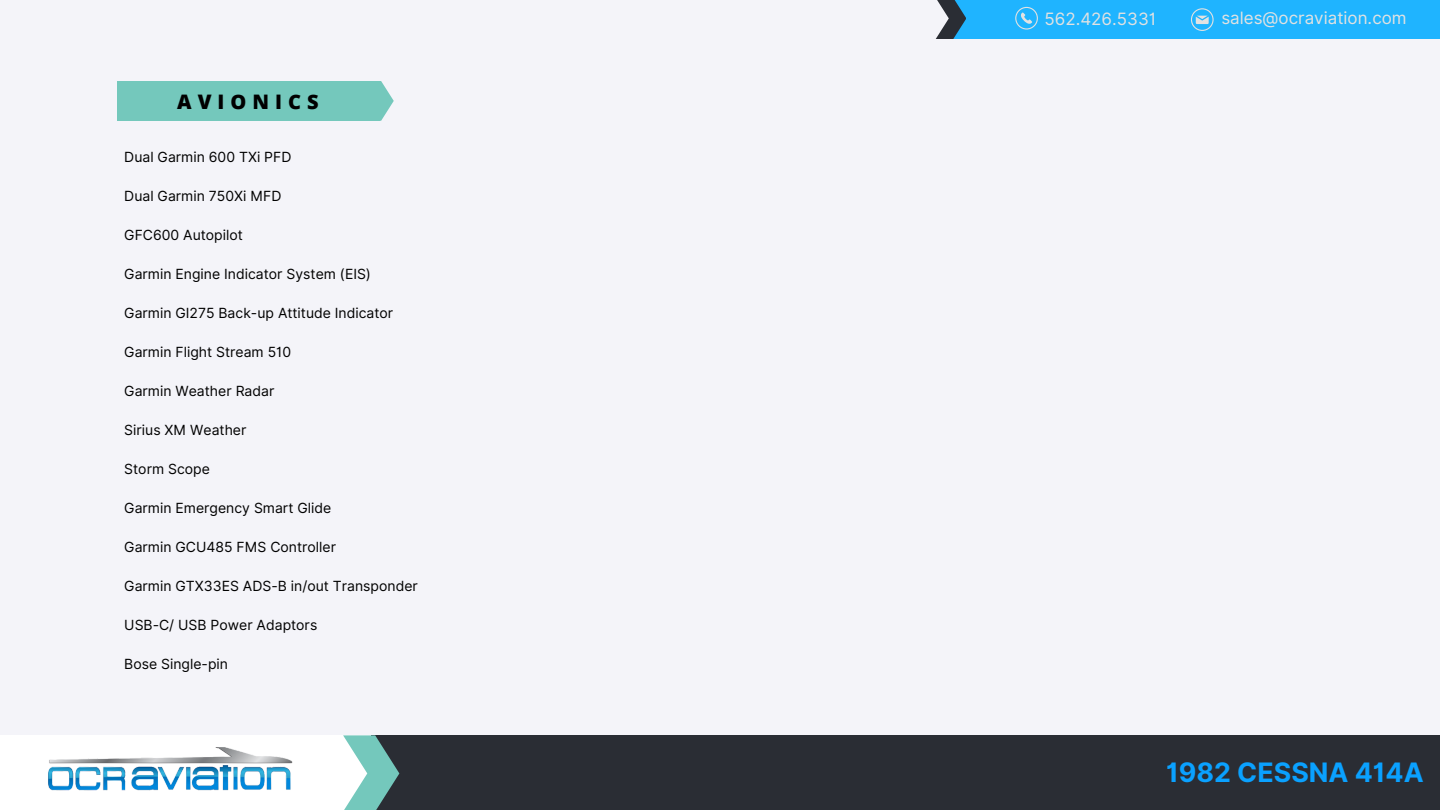
<style>
.page{position:relative;width:1440px;height:810px;background:#f4f4f9}
.page>*{position:absolute;margin:0;border:0;box-sizing:border-box;transform-origin:0 0}
.t1{font:700 26.8px "Inter";color:#0aa1ff}
.t2{font:800 20px "Open Sans";letter-spacing:.3em;color:#000}
.t3{font:17px "Inter";color:#e2e2e2}
.t4{font:14px "Inter";color:#000}
</style>
<div class="page">
<div style="left:953px;top:0;width:487px;height:39px;background:#1fb4ff"></div>
<svg style="left:1015px;top:7px;width:23px;height:22px"></svg>
<svg style="left:1191px;top:8px;width:22px;height:23px"></svg>
<div style="left:0;top:735px;width:994px;height:75px;background:#fff"></div>
<div style="left:372px;top:735px;width:1068px;height:75px;background:#2a2d34"></div>
<img style="left:48px;top:747px;width:245px;height:44px">
<svg style="left:343px;top:735px;width:56px;height:75px"></svg>
<div style="left:117px;top:81px;width:262px;height:40px;background:#74c8bc"></div>
<svg style="left:379px;top:81px;width:15px;height:40px"></svg>
<svg style="left:936px;top:0;width:30px;height:39px"></svg>
<p class="t2" style="left:177px;top:87px;width:143px">AVIONICS</p>
<h3 class="t4" style="left:124px;top:149px;width:169px">Dual Garmin 600 TXi PFD</h3>
<h2 class="t4" style="left:124px;top:188px;width:159px">Dual Garmin 750Xi MFD</h2>
<p class="t4" style="left:124px;top:227px;width:120px">GFC600 Autopilot</p>
<p class="t4" style="left:124px;top:266px;width:248px">Garmin Engine Indicator System (EIS)</p>
<p class="t4" style="left:124px;top:305px;width:271px">Garmin GI275 Back-up Attitude Indicator</p>
<p class="t4" style="left:124px;top:344px;width:168px">Garmin Flight Stream 510</p>
<p class="t4" style="left:124px;top:383px;width:152px">Garmin Weather Radar</p>
<p class="t4" style="left:124px;top:422px;width:124px">Sirius XM Weather</p>
<p class="t4" style="left:124px;top:461px;width:87px">Storm Scope</p>
<p class="t4" style="left:124px;top:500px;width:208px">Garmin Emergency Smart Glide</p>
<p class="t4" style="left:124px;top:539px;width:213px">Garmin GCU485 FMS Controller</p>
<p class="t4" style="left:124px;top:578px;width:295px">Garmin GTX33ES ADS-B in/out Transponder</p>
<p class="t4" style="left:124px;top:617px;width:195px">USB-C/ USB Power Adaptors</p>
<p class="t4" style="left:124px;top:656px;width:105px">Bose Single-pin</p>
<p class="t3" style="left:1045px;top:9px;width:113px">562.426.5331</p>
<h3 class="t3" style="left:1221px;top:8px;width:187px">sales@ocraviation.com</h3>
<p class="t1" style="left:1166px;top:757px;width:259px">1982 CESSNA 414A</p>
</div>
